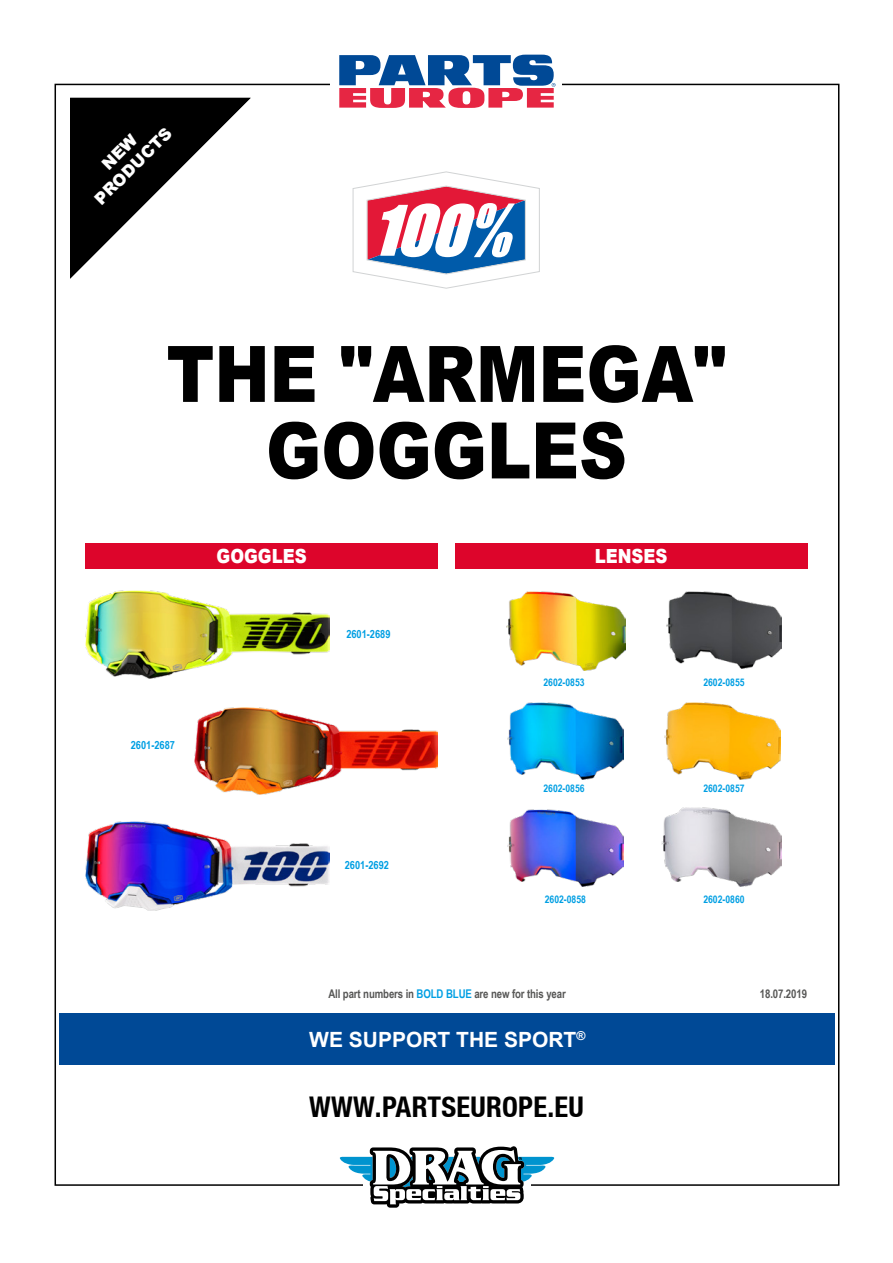
<style>
.page{position:relative;width:893px;height:1263px;background:#fff}
.page>*{position:absolute;margin:0;border:0;box-sizing:border-box;transform-origin:0 0}
.t1{font:900 78px/76.5px "Arial";color:#000;text-align:center;scale:.85 1}
.t2{font:700 condensed 28.5px "Helvetica Neue LT";letter-spacing:.01em;color:#000}
.t3{font:700 21px "Arial";color:#fff}
.t4{font:900 19.5px "Arial";color:#fff;scale:.85 1}
.t5{font:900 16.5px/19.5px "Arial";color:#fff;text-align:center}
.t6{font:700 12px "Arial Narrow";letter-spacing:-.01em;color:#575756}
.t7{font:700 11.25px "Arial Narrow";color:#009fe3}
.t8{font:700 10.5px "Arial Narrow";color:#009fe3}
.s1{color:#009fe3}
</style>
<div class="page">
<svg style="left:339px;top:1146px;width:216px;height:62px"></svg>
<div style="left:59px;top:1013px;width:776px;height:51px;background:#004996"></div>
<svg style="left:339px;top:54px;width:217px;height:54px"></svg>
<svg style="left:70px;top:98px;width:181px;height:181px"></svg>
<svg style="left:353px;top:172px;width:187px;height:117px"></svg>
<div style="left:86px;top:543px;width:352px;height:26px;background:#dd052b"></div>
<div style="left:455px;top:543px;width:352px;height:26px;background:#dd052b"></div>
<img style="left:507px;top:591px;width:119px;height:80px">
<img style="left:667px;top:592px;width:114px;height:76px">
<img style="left:508px;top:702px;width:115px;height:78px">
<img style="left:508px;top:809px;width:115px;height:78px">
<img style="left:661px;top:807px;width:120px;height:80px">
<img style="left:664px;top:702px;width:116px;height:78px">
<img style="left:194px;top:707px;width:244px;height:88px">
<img style="left:86px;top:590px;width:243px;height:88px">
<img style="left:86px;top:821px;width:243px;height:89px">
<h3 class="t5" style="left:76px;top:181px;width:103px;rotate:-45deg">NEW<br>PRODUCTS</h3>
<h1 class="t1" style="left:167px;top:333px;width:660px">THE "ARMEGA"<br>GOGGLES</h1>
<h3 class="t4" style="left:217px;top:542px;width:108px">GOGGLES</h3>
<h3 class="t4" style="left:595px;top:542px;width:87px">LENSES</h3>
<p class="t7" style="left:131px;top:737px;width:46px">2601-2687</p>
<p class="t7" style="left:346px;top:625px;width:46px">2601-2689</p>
<p class="t7" style="left:345px;top:856px;width:46px">2601-2692</p>
<p class="t8" style="left:543px;top:674px;width:43px">2602-0853</p>
<p class="t8" style="left:703px;top:674px;width:43px">2602-0855</p>
<p class="t8" style="left:543px;top:781px;width:43px">2602-0856</p>
<p class="t8" style="left:703px;top:781px;width:43px">2602-0857</p>
<p class="t8" style="left:545px;top:891px;width:43px">2602-0858</p>
<p class="t8" style="left:703px;top:891px;width:43px">2602-0860</p>
<p class="t6" style="left:328px;top:985px;width:239px">All part numbers in <span class="s1">BOLD BLUE</span> are new for this year</p>
<p class="t6" style="left:760px;top:985px;width:49px">18.07.2019</p>
<h3 class="t3" style="left:309px;top:1025px;width:278px">WE SUPPORT THE SPORT<sup>®</sup></h3>
<h2 class="t2" style="left:309px;top:1090px;width:276px">WWW.PARTSEUROPE.EU</h2>
</div>
